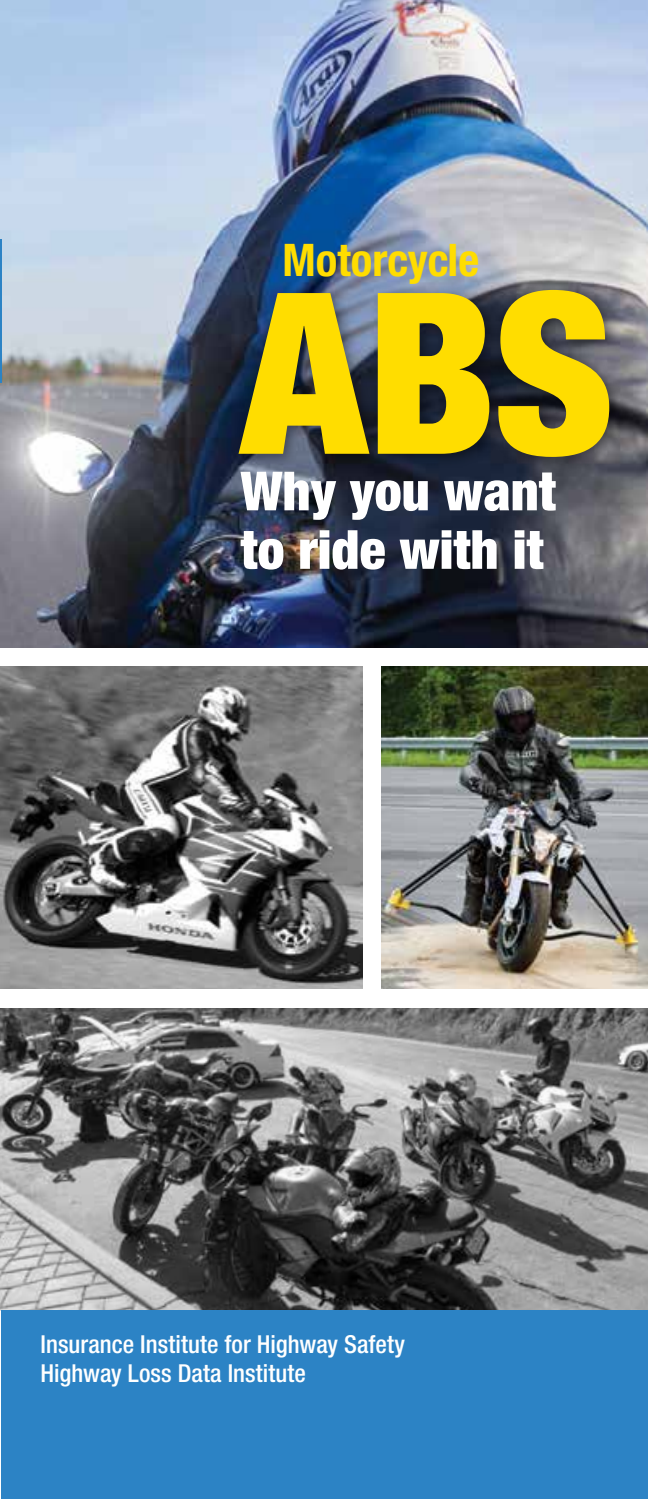
<style>
.page{position:relative;width:648px;height:1499px;background:#fff}
.page>*{position:absolute;margin:0;border:0;box-sizing:border-box;transform-origin:0 0}
.t1{font:900 condensed 225px "Helvetica Neue LT Pro";color:#fd0}
.t2{font:900 condensed 54px/58.5px "Helvetica Neue LT Pro";color:#fff}
.t3{font:700 condensed 45px "Helvetica Neue LT Pro";color:#fd0}
.t4{font:500 condensed 24.75px/29.2px "Helvetica Neue LT Pro";letter-spacing:.005em;color:#fff}
</style>
<div class="page">
<img style="left:1px;top:0;width:647px;height:647px">
<img style="left:381px;top:666px;width:267px;height:322px">
<img style="left:0;top:1008px;width:648px;height:302px">
<div style="left:231px;top:281px;width:394px;height:192px;background:#000;opacity:.45"></div>
<div style="left:1px;top:1310px;width:647px;height:188px;background:#2c83c5"></div>
<img style="left:0;top:666px;width:362px;height:322px">
<hr style="left:0;top:239px;width:1px;height:144px;background:#2c83c5">
<h3 class="t3" style="left:283px;top:232px;width:198px">Motorcycle</h3>
<h1 class="t1" style="left:241px;top:235px;width:374px">ABS</h1>
<h2 class="t2" style="left:241px;top:461px;width:317px">Why you want to ride with it</h2>
<p class="t4" style="left:40px;top:1329px;width:366px">Insurance Institute for Highway Safety<br>Highway Loss Data Institute</p>
</div>
